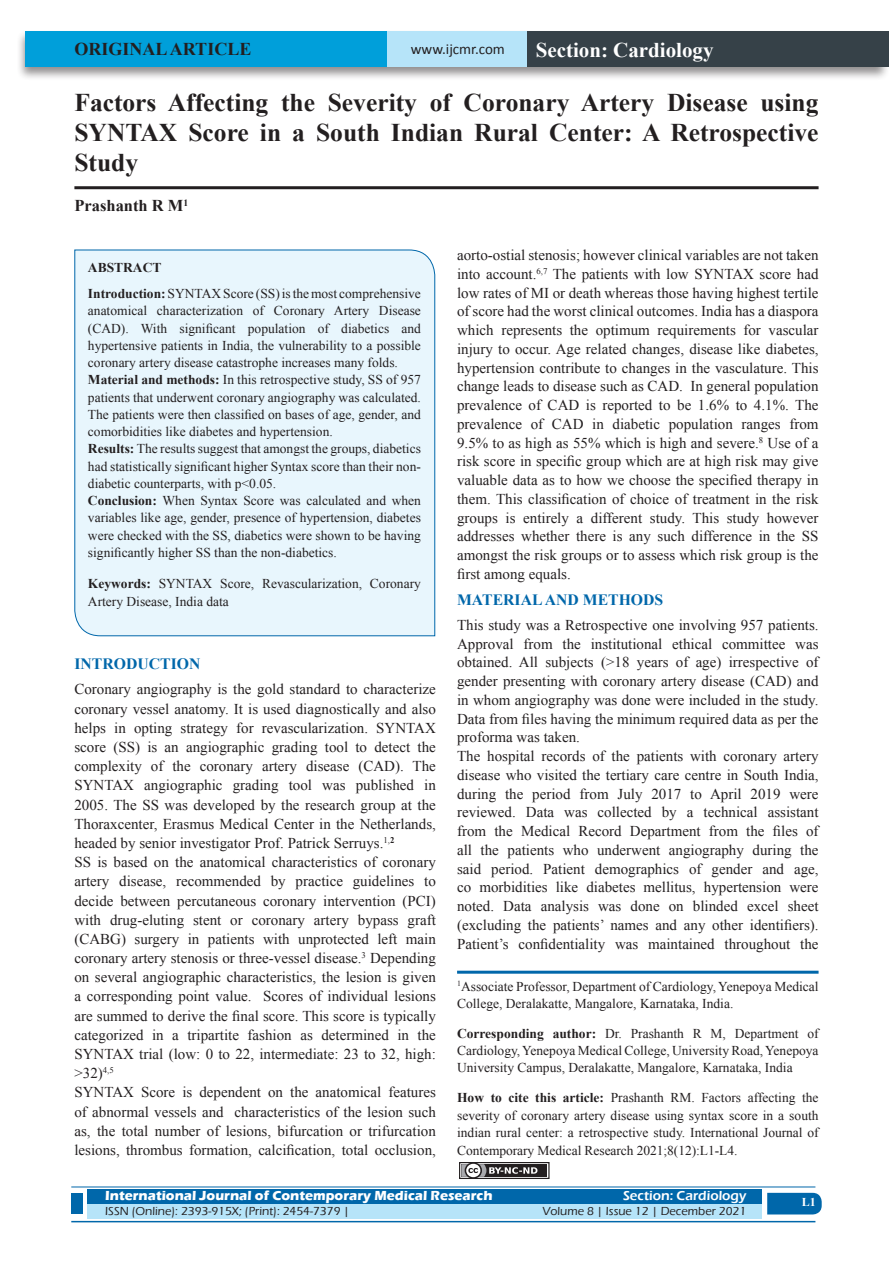
<style>
.page{position:relative;width:893px;height:1263px;background:#fff}
.page>*{position:absolute;margin:0;border:0;box-sizing:border-box;transform-origin:0 0}
.A_Title_New{font:700 25.5px/30px "Times New Roman";color:#231f20;text-align:justify}
.t1{font:700 21px "Times New Roman";color:#fff}
.AT_new{font:700 18px "Times New Roman";color:#231f20}
.AU-New{font:700 16.5px "Times New Roman";color:#231f20}
.t2{font:700 15.75px "Times New Roman";color:#0067aa}
.TX_New{font:15px/18.8px "Times New Roman";color:#231f20;text-align:justify}
.t3{font:15px "Calibri";color:#231f20}
.HTC_new{font:13.5px/17.2px "Times New Roman";color:#231f20}
.Corresponding{font:13.5px/17.2px "Times New Roman";color:#231f20;text-align:justify}
.Affi_New{font:13.5px/17.2px "Times New Roman";color:#231f20}
.t4{font:700 13.5px "Eras ITC";color:#fff}
.t5{font:600 13.5px "Eras ITC";color:#fff}
.t6{font:500 12px "Eras ITC";color:#231f20}
.t7{font:700 12px "Times New Roman";color:#fff}
.s1{font-weight:700}
</style>
<div class="page">
<div style="left:16px;top:29px;width:875px;height:52px;background:#231f20;opacity:.5"></div>
<div style="left:25px;top:31px;width:858px;height:35px;background:#b6e4f9"></div>
<div style="left:25px;top:31px;width:362px;height:35px;background:#009fda"></div>
<div style="left:527px;top:31px;width:361px;height:35px;background:#364148"></div>
<div style="left:459px;top:1162px;width:91px;height:17px;border:1px solid #231f20"></div>
<div style="left:461px;top:1164px;width:86px;height:13px;background:#231f20"></div>
<svg style="left:461px;top:1162px;width:76px;height:17px"></svg>
<div style="left:87px;top:1189px;width:674px;height:15px;background:#0067aa"></div>
<div style="left:87px;top:1204px;width:674px;height:15px;background:#b6e4f9"></div>
<svg style="left:767px;top:1193px;width:55px;height:21px"></svg>
<hr style="left:71px;top:1186px;width:744px;height:1px;background:#0067aa">
<hr style="left:71px;top:1221px;width:744px;height:1px;background:#0067aa">
<div style="left:71px;top:1193px;width:12px;height:21px;background:#0067aa"></div>
<hr style="left:74px;top:186px;width:745px;height:3px;background:#231f20">
<div style="left:74px;top:249px;width:361px;height:387px;background:#e8f6fd"></div>
<hr style="left:457px;top:971px;width:362px;height:3px;background:#0067aa">
<p class="AT_new" style="left:74px;top:36px;width:178px">ORIGINAL ARTICLE</p>
<p class="t3" style="left:411px;top:40px;width:96px">www.ijcmr.com</p>
<h2 class="t1" style="left:536px;top:35px;width:179px">Section: Cardiology</h2>
<p class="A_Title_New" style="left:74px;top:87px;width:746px">Factors Affecting the Severity of Coronary Artery Disease using SYNTAX Score in a South Indian Rural Center: A Retrospective Study</p>
<p class="AU-New" style="left:74px;top:194px;width:115px">Prashanth R M<sup>1</sup></p>
<p class="HTC_new" style="left:88px;top:255px;width:335px;line-height:25.8px"><span class="s1">ABSTRACT<br>Introduction:</span> SYNTAX Score (SS) is the most comprehensive</p>
<p class="HTC_new" style="left:88px;top:302px;width:335px">anatomical characterization of Coronary Artery Disease (CAD). With significant population of diabetics and hypertensive patients in India, the vulnerability to a possible coronary artery disease catastrophe increases many folds.<br><span class="s1">Material and methods:</span> In this retrospective study, SS of 957 patients that underwent coronary angiography was calculated.<br>The patients were then classified on bases of age, gender, and comorbidities like diabetes and hypertension.<br><span class="s1">Results:</span> The results suggest that amongst the groups, diabetics had statistically significant higher Syntax score than their non&shy;diabetic counterparts, with p&lt;0.05.<br><span class="s1">Conclusion:</span> When Syntax Score was calculated and when variables like age, gender, presence of hypertension, diabetes were checked with the SS, diabetics were shown to be having significantly higher SS than the non-diabetics.</p>
<p class="HTC_new" style="left:88px;top:574px;width:335px;line-height:18px"><span class="s1">Keywords:</span> SYNTAX Score, Revascularization, Coronary<br>Artery Disease, India data</p>
<h1 class="t2" style="left:74px;top:653px;width:127px">INTRODUCTION</h1>
<p class="TX_New" style="left:74px;top:680px;width:363px;line-height:19.2px">Coronary angiography is the gold standard to characterize coronary vessel anatomy. It is used diagnostically and also helps in opting strategy for revascularization. SYNTAX score (SS) is an angiographic grading tool to detect the complexity of the coronary artery disease (CAD). The SYNTAX angiographic grading tool was published in 2005. The SS was developed by the research group at the Thoraxcenter, Erasmus Medical Center in the Netherlands, headed by senior investigator Prof. Patrick Serruys.<sup>1,</sup><sup>2</sup></p>
<p class="TX_New" style="left:74px;top:852px;width:363px;line-height:19.2px">SS is based on the anatomical characteristics of coronary artery disease, recommended by practice guidelines to decide between percutaneous coronary intervention (PCI) with drug-eluting stent or coronary artery bypass graft (CABG) surgery in patients with unprotected left main coronary artery stenosis or three-vessel disease.<sup>3</sup> Depending on several angiographic characteristics, the lesion is given a corresponding point value. Scores of individual lesions are summed to derive the final score. This score is typically categorized in a tripartite fashion as determined in the SYNTAX trial (low: 0 to 22, intermediate: 23 to 32, high: &gt;32)<sup>4,5</sup></p>
<p class="TX_New" style="left:74px;top:1082px;width:363px;line-height:19.2px">SYNTAX Score is dependent on the anatomical features of abnormal vessels and characteristics of the lesion such as, the total number of lesions, bifurcation or trifurcation lesions, thrombus formation, calcification, total occlusion,</p>
<p class="TX_New" style="left:457px;top:245px;width:363px">aorto-ostial stenosis; however clinical variables are not taken into account.<sup>6,7</sup> The patients with low SYNTAX score had low rates of MI or death whereas those having highest tertile of score had the worst clinical outcomes. India has a diaspora which represents the optimum requirements for vascular injury to occur. Age related changes, disease like diabetes, hypertension contribute to changes in the vasculature. This change leads to disease such as CAD. In general population prevalence of CAD is reported to be 1.6% to 4.1%. The prevalence of CAD in diabetic population ranges from 9.5% to as high as 55% which is high and severe.<sup>8</sup> Use of a risk score in specific group which are at high risk may give valuable data as to how we choose the specified therapy in them. This classification of choice of treatment in the risk groups is entirely a different study. This study however addresses whether there is any such difference in the SS amongst the risk groups or to assess which risk group is the first among equals.</p>
<h1 class="t2" style="left:457px;top:588px;width:208px">MATERIAL AND METHODS</h1>
<p class="TX_New" style="left:457px;top:615px;width:363px">This study was a Retrospective one involving 957 patients.<br>Approval from the institutional ethical committee was obtained. All subjects (&gt;18 years of age) irrespective of gender presenting with coronary artery disease (CAD) and in whom angiography was done were included in the study.<br>Data from files having the minimum required data as per the proforma was taken.</p>
<p class="TX_New" style="left:457px;top:746px;width:363px">The hospital records of the patients with coronary artery disease who visited the tertiary care centre in South India, during the period from July 2017 to April 2019 were reviewed. Data was collected by a technical assistant from the Medical Record Department from the files of all the patients who underwent angiography during the said period. Patient demographics of gender and age, co morbidities like diabetes mellitus, hypertension were noted. Data analysis was done on blinded excel sheet (excluding the patients’ names and any other identifiers).<br>Patient’s confidentiality was maintained throughout the</p>
<p class="Affi_New" style="left:457px;top:977px;width:363px"><sup>1</sup>Associate Professor, Department of Cardiology, Yenepoya Medical<br>College, Deralakatte, Mangalore, Karnataka, India.</p>
<p class="Corresponding" style="left:457px;top:1024px;width:363px"><span class="s1">Corresponding author:</span> Dr. Prashanth R M, Department of Cardiology, Yenepoya Medical College, University Road, Yenepoya University Campus, Deralakatte, Mangalore, Karnataka, India</p>
<p class="HTC_new" style="left:457px;top:1089px;width:363px;text-align:justify"><span class="s1">How to cite this article:</span> Prashanth RM. Factors affecting the severity of coronary artery disease using syntax score in a south indian rural center: a retrospective study. International Journal of Contemporary Medical Research 2021;8(12):L1-L4.</p>
<p class="t4" style="left:105px;top:1188px;width:389px">International Journal of Contemporary Medical Research</p>
<p class="t5" style="left:623px;top:1188px;width:125px">Section: Cardiology</p>
<p class="t6" style="left:105px;top:1204px;width:246px">ISSN (Online): 2393-915X; (Print): 2454-7379 |</p>
<p class="t6" style="left:542px;top:1204px;width:205px">Volume 8 | Issue 12 | December 2021</p>
<h4 class="t7" style="left:802px;top:1194px;width:16px">L1</h4>
</div>
